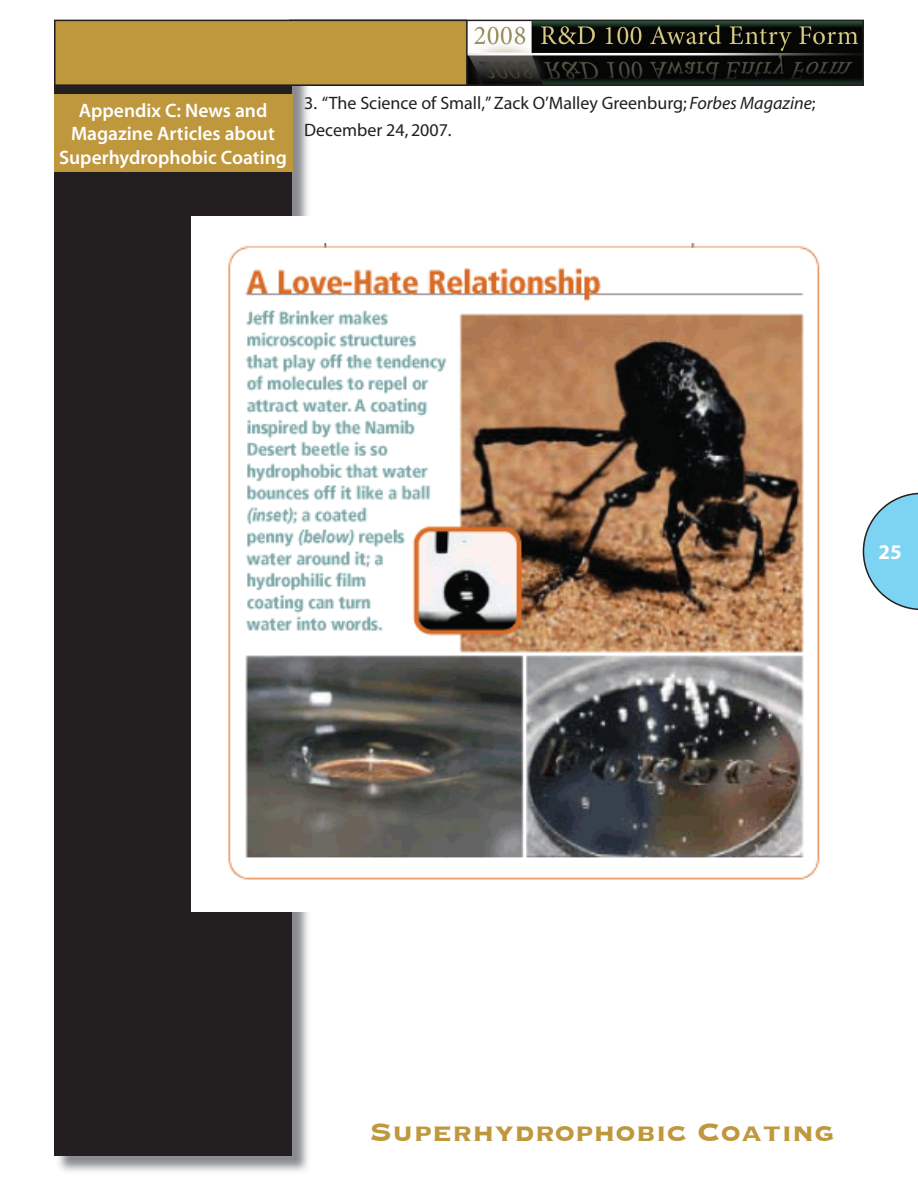
<style>
.page{position:relative;width:918px;height:1188px;background:#fff}
.page>*{position:absolute;margin:0;border:0;box-sizing:border-box;transform-origin:0 0}
.t1{font:700 33px "Copperplate";color:#bf973d}
.t2{font:700 21px "Myriad";color:#fff}
.t3{font:600 19.5px/23.4px "Myriad Pro";color:#fff;text-align:center}
.t4{font:18px/27px "Myriad";color:#231f20}
.s1{font-style:italic}
</style>
<div class="page">
<svg style="left:863px;top:493px;width:55px;height:117px"></svg>
<img style="left:56px;top:86px;width:252px;height:1086px">
<div style="left:54px;top:54px;width:238px;height:1101px;background:#231f20"></div>
<svg style="left:54px;top:20px;width:810px;height:66px;background:#776435"></svg>
<div style="left:54px;top:94px;width:238px;height:78px;background:#bf973d"></div>
<div style="left:191px;top:216px;width:662px;height:695px;background:#fff"></div>
<img style="left:228px;top:243px;width:592px;height:637px">
<p class="t3" style="left:59px;top:100px;width:229px">Appendix C: News and<br>Magazine Articles about<br>Superhydrophobic Coating</p>
<p class="t4" style="left:304px;top:91px;width:513px">3. “The Science of Small,” Zack O’Malley Greenburg; <span class="s1">Forbes Magazine</span>;<br>December 24, 2007.</p>
<p class="t2" style="left:879px;top:544px;width:25px">25</p>
<h1 class="t1" style="left:370px;top:1115px;width:466px">Superhydrophobic Coating</h1>
</div>
